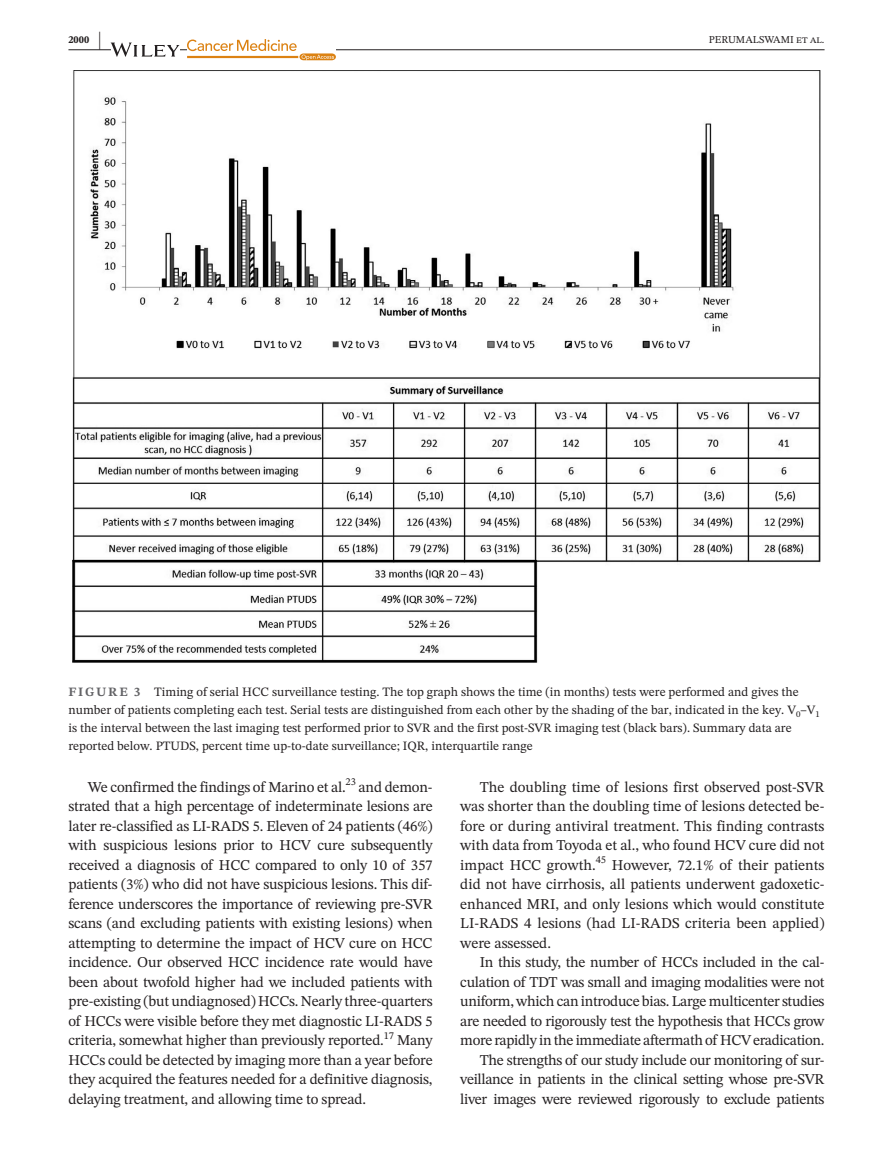
<style>
.page{position:relative;width:893px;height:1174px;background:#fff}
.page>*{position:absolute;margin:0;border:0;box-sizing:border-box;transform-origin:0 0}
.t1{font:15px/19.5px "STIX Two Text";letter-spacing:-.02em;color:#231f20;text-align:justify}
.t2{font:12.75px/18px "STIX Two Text";color:#231f20}
.t3{font:10.5px "STIX Two Text";color:#231f20}
.t4{font:700 10.5px "STIX Two Text";color:#231f20}
.s1{font-size:21px}
.s2{font-weight:700;color:#636366}
</style>
<div class="page">
<hr style="left:68px;top:49px;width:756px;height:1px;background:#231f20">
<svg style="left:111px;top:43px;width:68px;height:14px"></svg>
<svg style="left:187px;top:39px;width:149px;height:21px"></svg>
<img style="left:72px;top:70px;width:749px;height:593px">
<p class="t4" style="left:68px;top:32px;width:34px">2000 <span class="s1">|</span></p>
<p class="t3" style="left:709px;top:32px;width:117px">PERUMALSWAMI et al.</p>
<p class="t2" style="left:68px;top:683px;width:753px"><span class="s2">FIGURE 3</span> Timing of serial HCC surveillance testing. The top graph shows the time (in months) tests were performed and gives the number of patients completing each test. Serial tests are distinguished from each other by the shading of the bar, indicated in the key. V<sub>0</sub>–V<sub>1 </sub>is the interval between the last imaging test performed prior to SVR and the first post-SVR imaging test (black bars). Summary data are reported below. PTUDS, percent time up-to-date surveillance; IQR, interquartile range</p>
<p class="t1" style="left:88px;top:777px;width:259px">We confirmed the findings of Marino et al.</p>
<p class="t3" style="left:346px;top:774px;width:12px">23</p>
<p class="t1" style="left:68px;top:777px;width:366px;text-indent:290px">and demon&shy;strated that a high percentage of indeterminate lesions are later re-classified as LI-RADS 5. Eleven of 24 patients (46%) with suspicious lesions prior to HCV cure subsequently received a diagnosis of HCC compared to only 10 of 357 patients (3%) who did not have suspicious lesions. This dif&shy;ference underscores the importance of reviewing pre-SVR scans (and excluding patients with existing lesions) when attempting to determine the impact of HCV cure on HCC incidence. Our observed HCC incidence rate would have been about twofold higher had we included patients with pre-existing (but undiagnosed) HCCs. Nearly three-quarters of HCCs were visible before they met diagnostic LI-RADS 5 criteria, somewhat higher than previously reported.</p>
<p class="t3" style="left:384px;top:1027px;width:12px">17</p>
<p class="t1" style="left:68px;top:1030px;width:366px;text-indent:329px">Many HCCs could be detected by imaging more than a year before they acquired the features needed for a definitive diagnosis, delaying treatment, and allowing time to spread.</p>
<p class="t1" style="left:460px;top:777px;width:366px;text-indent:20px">The doubling time of lesions first observed post-SVR was shorter than the doubling time of lesions detected be&shy;fore or during antiviral treatment. This finding contrasts with data from Toyoda et al., who found HCV cure did not impact HCC growth.</p>
<p class="t3" style="left:596px;top:852px;width:12px">45</p>
<p class="t1" style="left:460px;top:855px;width:366px;text-indent:151px">However, 72.1% of their patients did not have cirrhosis, all patients underwent gadoxetic&shy;enhanced MRI, and only lesions which would constitute LI-RADS 4 lesions (had LI-RADS criteria been applied) were assessed.</p>
<p class="t1" style="left:460px;top:952px;width:366px;text-align:right">In this study, the number of HCCs included in the cal&shy;culation of TDT was small and imaging modalities were not uniform, which can introduce bias. Large multicenter studies are needed to rigorously test the hypothesis that HCCs grow more rapidly in the immediate aftermath of HCV eradication.<br>The strengths of our study include our monitoring of sur&shy;veillance in patients in the clinical setting whose pre-SVR liver images were reviewed rigorously to exclude patients</p>
</div>
